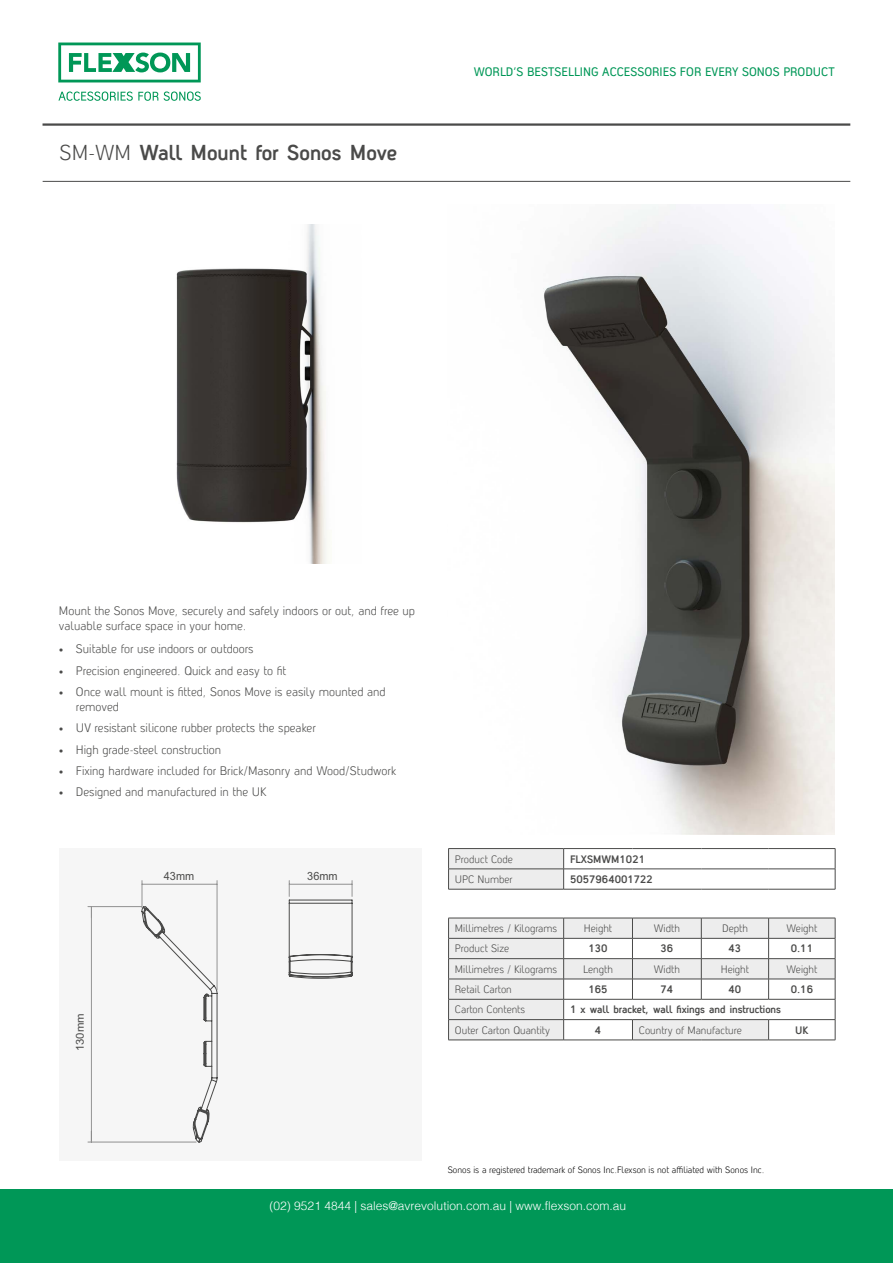
<style>
.page{position:relative;width:893px;height:1263px;background:#fff}
.page>*{position:absolute;margin:0;border:0;box-sizing:border-box;transform-origin:0 0}
.t1{font:700 21px "Antagometrica BT";color:#4a4a49}
.t2{font:15.6px "Myriad Pro";color:#010202;scale:.78 1}
.t3{font:12px/15px "Antagometrica BT Light";color:#4a4a49}
.t4{font:300 12px "Helvetica";color:#fff}
.t5{font:12px "Antagometrica BT";color:#009757}
.t6{font:11.4px "Arial";color:#4a4a49;scale:.96 1}
.t7{font:10.95px "Arial";color:#4a4a49;scale:1.04 1}
.t8{font:10.5px "Antagometrica BT Light";color:#4a4a49}
.t9{font:700 10.5px "Antagometrica BT";color:#4a4a49}
.t10{font:9px "Antagometrica BT Light";color:#000}
.s1{font-family:"Antagometrica BT Light";font-weight:400}
</style>
<div class="page">
<svg style="left:58px;top:43px;width:143px;height:39px"></svg>
<svg style="left:164px;top:91px;width:37px;height:10px"></svg>
<svg style="left:58px;top:91px;width:100px;height:10px"></svg>
<div style="left:0;top:1189px;width:893px;height:74px;background:#009757"></div>
<hr style="left:43px;top:181px;width:807px;height:1px;background:#4a4a49">
<hr style="left:43px;top:123px;width:807px;height:3px;background:#4a4a49">
<svg style="left:448px;top:848px;width:388px;height:192px"></svg>
<hr style="left:448px;top:1040px;width:116px;height:1px;background:#4a4a49">
<hr style="left:564px;top:1040px;width:68px;height:1px;background:#4a4a49">
<hr style="left:632px;top:1040px;width:69px;height:1px;background:#4a4a49">
<hr style="left:701px;top:1040px;width:68px;height:1px;background:#4a4a49">
<hr style="left:769px;top:1040px;width:66px;height:1px;background:#4a4a49">
<div style="left:59px;top:848px;width:363px;height:313px;background:#f6f6f6"></div>
<img style="left:176px;top:224px;width:151px;height:339px">
<img style="left:543px;top:204px;width:291px;height:630px">
<svg style="left:141px;top:880px;width:148px;height:262px"></svg>
<hr style="left:88px;top:906px;width:53px;height:1px;background:#929292">
<hr style="left:88px;top:1142px;width:108px;height:1px;background:#929292">
<hr style="left:91px;top:906px;width:1px;height:236px;background:#929292">
<hr style="left:217px;top:880px;width:1px;height:110px;background:#929292">
<svg style="left:142px;top:880px;width:1px;height:28px"></svg>
<hr style="left:142px;top:884px;width:75px;height:1px;background:#929292">
<svg style="left:289px;top:880px;width:64px;height:99px"></svg>
<hr style="left:289px;top:884px;width:63px;height:1px;background:#929292">
<h1 class="t1" style="left:60px;top:140px;width:339px"><span class="s1">SM-WM</span> Wall Mount for Sonos Move</h1>
<p class="t5" style="left:474px;top:64px;width:362px">WORLD’S BESTSELLING ACCESSORIES FOR EVERY SONOS PRODUCT</p>
<p class="t3" style="left:59px;top:603px;width:358px">Mount the Sonos Move, securely and safely indoors or out, and free up valuable surface space in your home.</p>
<p class="t3" style="left:59px;top:641px;width:196px">• Suitable for use indoors or outdoors</p>
<p class="t3" style="left:59px;top:663px;width:229px">• Precision engineered. Quick and easy to fit</p>
<p class="t3" style="left:76px;top:684px;width:311px;text-indent:-17px">• Once wall mount is fitted, Sonos Move is easily mounted and removed</p>
<p class="t3" style="left:59px;top:720px;width:258px">• UV resistant silicone rubber protects the speaker</p>
<p class="t3" style="left:59px;top:742px;width:164px">• High grade-steel construction</p>
<p class="t3" style="left:59px;top:763px;width:339px">• Fixing hardware included for Brick/Masonry and Wood/Studwork</p>
<p class="t3" style="left:59px;top:785px;width:209px">• Designed and manufactured in the UK</p>
<p class="t7" style="left:73px;top:1051px;width:38px;rotate:-90deg">130mm</p>
<p class="t6" style="left:164px;top:869px;width:33px">43mm</p>
<p class="t6" style="left:307px;top:869px;width:33px">36mm</p>
<p class="t8" style="left:455px;top:852px;width:59px">Product Code</p>
<p class="t9" style="left:570px;top:852px;width:77px">FLXSMWM1021</p>
<p class="t8" style="left:455px;top:873px;width:59px">UPC Number</p>
<p class="t9" style="left:570px;top:873px;width:84px">5057964001722</p>
<p class="t8" style="left:455px;top:922px;width:104px">Millimetres / Kilograms</p>
<p class="t8" style="left:584px;top:922px;width:30px">Height</p>
<p class="t8" style="left:654px;top:922px;width:28px">Width</p>
<p class="t8" style="left:722px;top:922px;width:27px">Depth</p>
<p class="t8" style="left:786px;top:922px;width:32px">Weight</p>
<p class="t8" style="left:455px;top:942px;width:56px">Product Size</p>
<p class="t9" style="left:588px;top:942px;width:21px">130</p>
<p class="t9" style="left:660px;top:942px;width:14px">36</p>
<p class="t9" style="left:729px;top:942px;width:14px">43</p>
<p class="t9" style="left:791px;top:942px;width:24px">0.11</p>
<p class="t8" style="left:455px;top:962px;width:104px">Millimetres / Kilograms</p>
<p class="t8" style="left:583px;top:962px;width:31px">Length</p>
<p class="t8" style="left:654px;top:962px;width:28px">Width</p>
<p class="t8" style="left:721px;top:962px;width:30px">Height</p>
<p class="t8" style="left:786px;top:962px;width:32px">Weight</p>
<p class="t8" style="left:455px;top:983px;width:58px">Retail Carton</p>
<p class="t9" style="left:588px;top:983px;width:21px">165</p>
<p class="t9" style="left:660px;top:983px;width:14px">74</p>
<p class="t9" style="left:729px;top:983px;width:14px">40</p>
<p class="t9" style="left:791px;top:983px;width:24px">0.16</p>
<p class="t8" style="left:455px;top:1003px;width:72px">Carton Contents</p>
<p class="t9" style="left:570px;top:1003px;width:212px">1 x wall bracket, wall fixings and instructions</p>
<p class="t8" style="left:455px;top:1023px;width:97px">Outer Carton Quantity</p>
<p class="t9" style="left:595px;top:1023px;width:8px">4</p>
<p class="t8" style="left:639px;top:1023px;width:104px">Country of Manufacture</p>
<p class="t9" style="left:795px;top:1023px;width:15px">UK</p>
<h2 class="t2" style="left:649px;top:1017px;width:37px;rotate:-90deg">30.00</h2>
<p class="t10" style="left:448px;top:1164px;width:318px">Sonos is a registered trademark of Sonos Inc.Flexson is not affiliated with Sonos Inc.</p>
<p class="t4" style="left:270px;top:1196px;width:358px">(02) 9521 4844 | sales@avrevolution.com.au | www.flexson.com.au</p>
</div>
